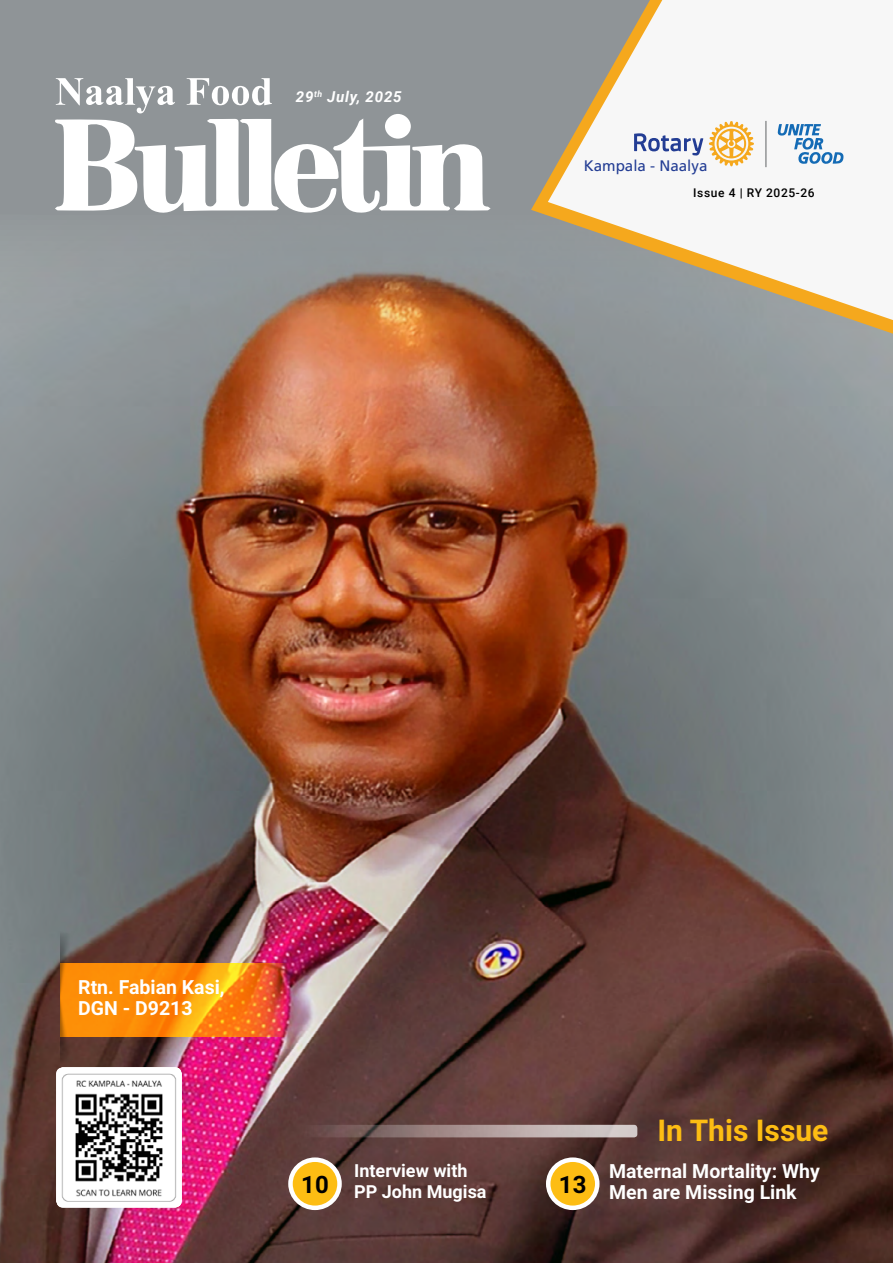
<style>
.page{position:relative;width:893px;height:1263px;background:#8f9497}
.page>*{position:absolute;margin:0;border:0;box-sizing:border-box;transform-origin:0 0}
.t1{font:700 30px "Roboto";color:#fdbd13}
.t2{font:700 24px "Roboto";color:#000}
.t3{font:700 19.5px/21px "Roboto";color:#fff}
.t4{font:700 18px/21px "Roboto";color:#fff}
.t5{font:15.3px "Frutiger LT 55 Rm";color:#233d94}
.t6{font:italic 700 15px "Roboto";letter-spacing:.05em;color:#fff}
.t7{font:500 12px "Roboto";letter-spacing:.05em;color:#000}
</style>
<div class="page">
<img style="left:0;top:251px;width:893px;height:1012px">
<svg style="left:299px;top:1125px;width:338px;height:12px;background:#a28e8d"></svg>
<div style="left:290px;top:1160px;width:49px;height:48px;background:#fdbd13;border-radius:50%"></div>
<div style="left:288px;top:1157px;width:54px;height:53px;border:4px solid #fff;border-radius:50%"></div>
<div style="left:548px;top:1160px;width:49px;height:48px;background:#fdbd13;border-radius:50%"></div>
<div style="left:546px;top:1157px;width:53px;height:53px;border:4px solid #fff;border-radius:50%"></div>
<svg style="left:531px;top:180px;width:362px;height:154px"></svg>
<svg style="left:548px;top:0;width:345px;height:320px;fill:#f7f7f7"></svg>
<svg style="left:55px;top:119px;width:436px;height:94px"></svg>
<div style="left:385px;top:114px;width:26px;height:25px;background:#fff;border-radius:50%"></div>
<svg style="left:56px;top:78px;width:119px;height:35px"></svg>
<svg style="left:187px;top:78px;width:85px;height:27px"></svg>
<img style="left:56px;top:1067px;width:126px;height:140px">
<svg style="left:778px;top:124px;width:65px;height:40px;background:#b3cde3"></svg>
<svg style="left:709px;top:121px;width:45px;height:45px;background:#f5d395"></svg>
<svg style="left:634px;top:133px;width:69px;height:23px;background:#b0b9d6"></svg>
<hr style="left:765px;top:121px;width:2px;height:46px;background:#929496">
<svg style="left:76px;top:963px;width:212px;height:73px;background:#f88512"></svg>
<img style="left:61px;top:931px;width:15px;height:132px">
<p class="t6" style="left:296px;top:86px;width:107px">29<sup>th</sup> July, 2025</p>
<p class="t5" style="left:584px;top:156px;width:125px">Kampala - Naalya</p>
<p class="t7" style="left:693px;top:184px;width:123px">Issue 4 | RY 2025-26</p>
<p class="t3" style="left:78px;top:976px;width:148px">Rtn. Fabian Kasi,<br>DGN - D9213</p>
<p class="t4" style="left:301px;top:1159px;width:187px;text-indent:53px">Interview with<br><sup>10</sup> PP John Mugisa</p>
<p class="t2" style="left:559px;top:1167px;width:29px">13</p>
<h1 class="t1" style="left:657px;top:1109px;width:172px">In This Issue</h1>
<p class="t3" style="left:609px;top:1160px;width:212px">Maternal Mortality: Why<br>Men are Missing Link</p>
</div>
